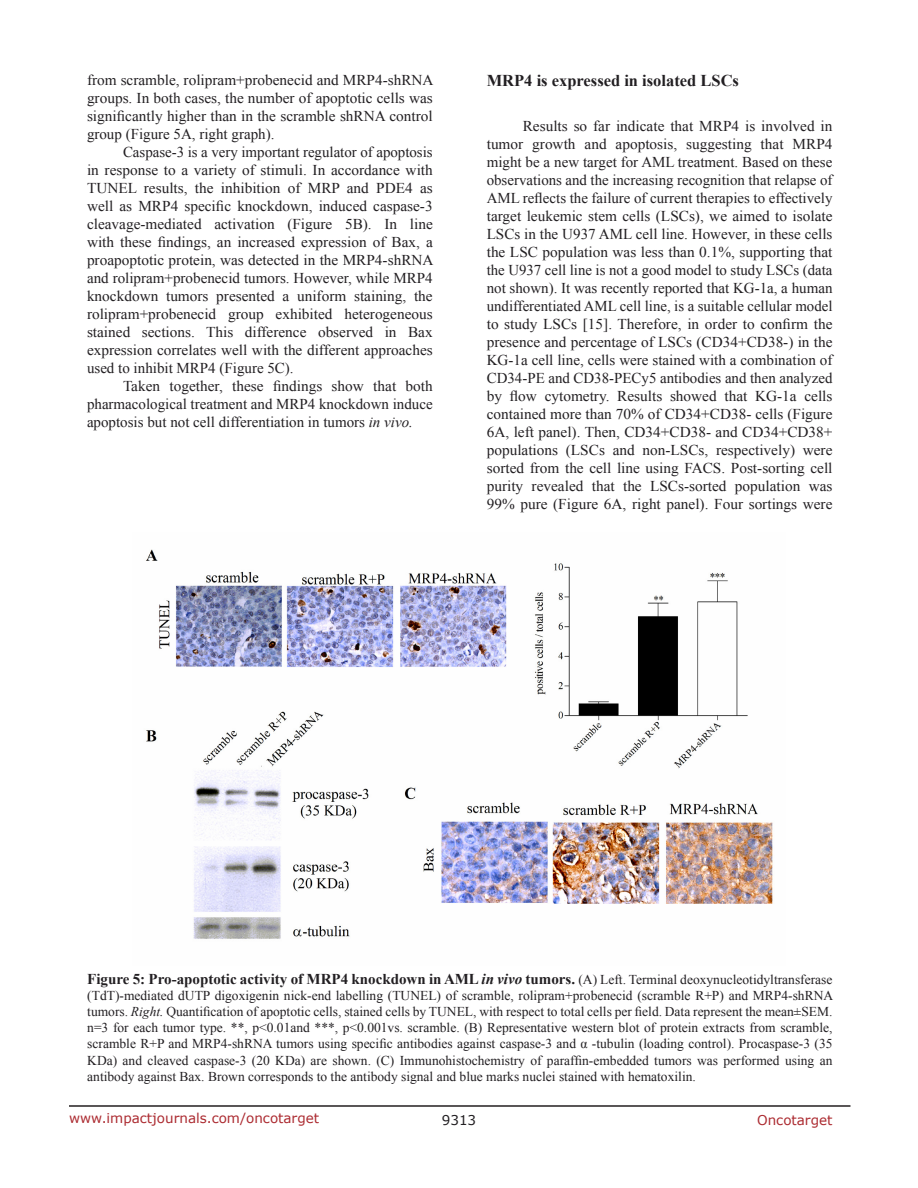
<style>
.page{position:relative;width:918px;height:1188px;background:#fff}
.page>*{position:absolute;margin:0;border:0;box-sizing:border-box;transform-origin:0 0}
.SubHeading{font:700 16.5px "Times New Roman";color:#221f22}
.BodyText{font:15px/18px "Times New Roman";color:#221f22;text-align:justify}
.FigureText{font:700 15px "Times New Roman";color:#221f22}
.FigureText-2{font:13.5px/16.2px "Times New Roman";color:#221f22;text-align:justify}
.t1{font:13.5px "Verdana";color:#ac2b31}
.t2{font:13.5px "Verdana";color:#221f22}
.s1{font-style:italic}
.s2{font-weight:400;font-size:13.5px}
</style>
<div class="page">
<hr style="left:69px;top:1105px;width:781px;height:2px;background:#231f20">
<img style="left:146px;top:549px;width:627px;height:390px">
<p class="BodyText" style="left:87px;top:71px;width:348px">from scramble, rolipram+probenecid and MRP4-shRNA groups. In both cases, the number of apoptotic cells was significantly higher than in the scramble shRNA control group (Figure 5A, right graph).</p>
<p class="BodyText" style="left:87px;top:143px;width:348px;text-indent:36px">Caspase-3 is a very important regulator of apoptosis in response to a variety of stimuli. In accordance with TUNEL results, the inhibition of MRP and PDE4 as well as MRP4 specific knockdown, induced caspase-3 cleavage-mediated activation (Figure 5B). In line with these findings, an increased expression of Bax, a proapoptotic protein, was detected in the MRP4-shRNA and rolipram+probenecid tumors. However, while MRP4 knockdown tumors presented a uniform staining, the rolipram+probenecid group exhibited heterogeneous stained sections. This difference observed in Bax expression correlates well with the different approaches used to inhibit MRP4 (Figure 5C).</p>
<p class="BodyText" style="left:87px;top:377px;width:347px;text-indent:36px">Taken together, these findings show that both pharmacological treatment and MRP4 knockdown induce apoptosis but not cell differentiation in tumors <span class="s1">in vivo.</span></p>
<p class="SubHeading" style="left:487px;top:69px;width:254px">MRP4 is expressed in isolated LSCs</p>
<p class="BodyText" style="left:487px;top:117px;width:347px;text-indent:36px">Results so far indicate that MRP4 is involved in tumor growth and apoptosis, suggesting that MRP4 might be a new target for AML treatment. Based on these observations and the increasing recognition that relapse of AML reflects the failure of current therapies to effectively target leukemic stem cells (LSCs), we aimed to isolate LSCs in the U937 AML cell line. However, in these cells the LSC population was less than 0.1%, supporting that the U937 cell line is not a good model to study LSCs (data not shown). It was recently reported that KG-1a, a human undifferentiated AML cell line, is a suitable cellular model to study LSCs [15]. Therefore, in order to confirm the presence and percentage of LSCs (CD34+CD38-) in the KG-1a cell line, cells were stained with a combination of CD34-PE and CD38-PECy5 antibodies and then analyzed by flow cytometry. Results showed that KG-1a cells contained more than 70% of CD34+CD38- cells (Figure 6A, left panel). Then, CD34+CD38- and CD34+CD38+ populations (LSCs and non-LSCs, respectively) were sorted from the cell line using FACS. Post-sorting cell purity revealed that the LSCs-sorted population was 99% pure (Figure 6A, right panel). Four sortings were</p>
<p class="FigureText" style="left:87px;top:968px;width:747px">Figure 5: Pro-apoptotic activity of MRP4 knockdown in AML <span class="s1">in vivo</span> tumors. <span class="s2">(A) Left. Terminal deoxynucleotidyltransferase</span></p>
<p class="FigureText-2" style="left:87px;top:987px;width:747px">(TdT)-mediated dUTP digoxigenin nick-end labelling (TUNEL) of scramble, rolipram+probenecid (scramble R+P) and MRP4-shRNA tumors. <span class="s1">Right.</span> Quantification of apoptotic cells, stained cells by TUNEL, with respect to total cells per field. Data represent the mean±SEM. n=3 for each tumor type. **, p&lt;0.01and ***, p&lt;0.001vs. scramble. (B) Representative western blot of protein extracts from scramble, scramble R+P and MRP4-shRNA tumors using specific antibodies against caspase-3 and α -tubulin (loading control). Procaspase-3 (35<br>KDa) and cleaved caspase-3 (20 KDa) are shown. (C) Immunohistochemistry of paraffin-embedded tumors was performed using an antibody against Bax. Brown corresponds to the antibody signal and blue marks nuclei stained with hematoxilin.</p>
<p class="t1" style="left:69px;top:1109px;width:252px">www.impactjournals.com/oncotarget</p>
<p class="t2" style="left:442px;top:1111px;width:36px">9313</p>
<p class="t1" style="left:757px;top:1111px;width:77px">Oncotarget</p>
</div>
